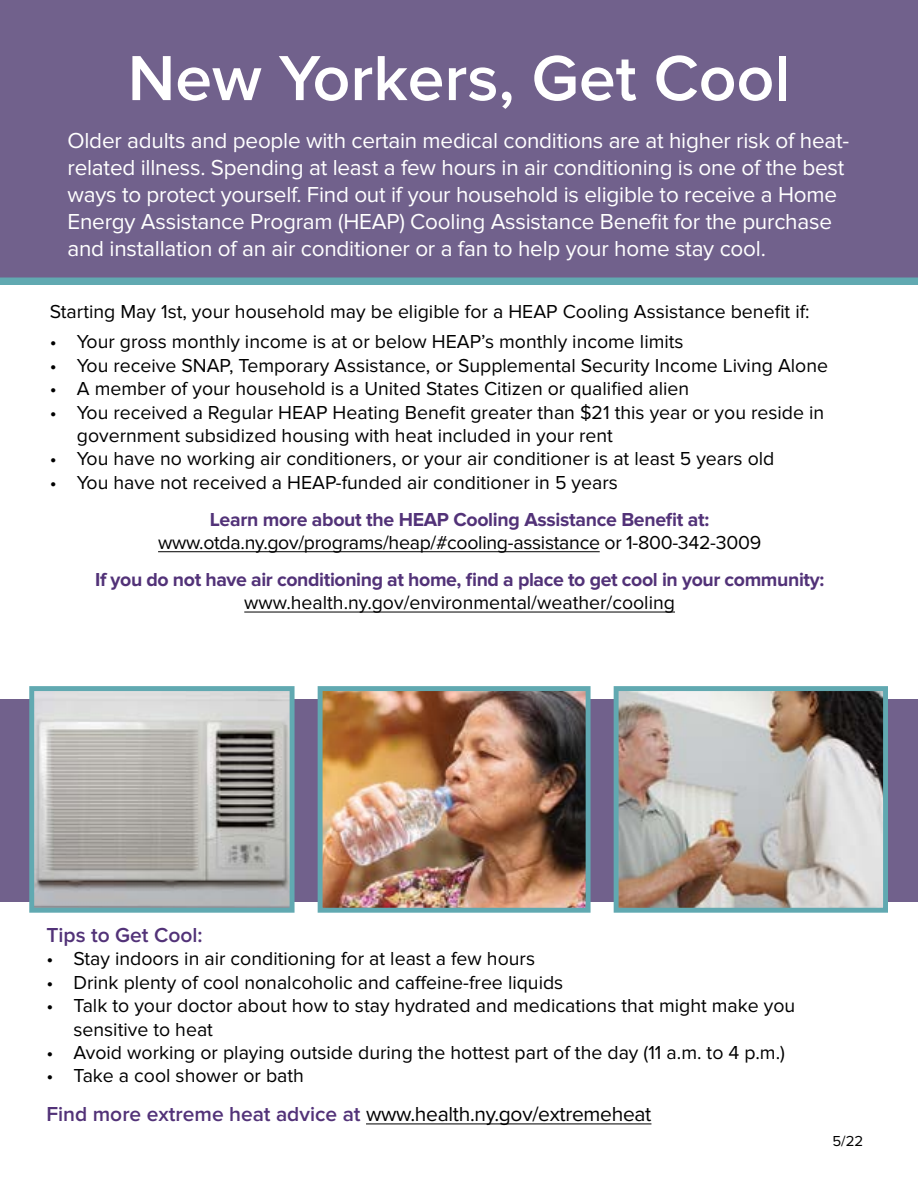
<style>
.page{position:relative;width:918px;height:1188px;background:#fff}
.page>*{position:absolute;margin:0;border:0;box-sizing:border-box;transform-origin:0 0}
.t1{font:600 66px "Proxima Nova";color:#fff}
.t2{font:22.5px/27px "Proxima Nova";letter-spacing:-.01em;color:#fff}
.t3{font:21px "Proxima Nova";letter-spacing:-.015em;color:#000}
.t4{font:600 21px "Proxima Nova";color:#523278}
.t5{font:19.5px/23.4px "Proxima Nova";color:#000}
.t6{font:700 19.5px "Proxima Nova";letter-spacing:-.02em;color:#523278}
.t7{font:15px "Proxima Nova";color:#000}
.s1{font-weight:600;color:#523278}
</style>
<div class="page">
<div style="left:0;top:0;width:918px;height:278px;background:#71618c"></div>
<div style="left:0;top:700px;width:918px;height:202px;background:#71618c"></div>
<hr style="left:158px;top:551px;width:442px;height:1px;background:#000">
<hr style="left:244px;top:612px;width:431px;height:1px;background:#000">
<hr style="left:366px;top:1124px;width:285px;height:1px;background:#000">
<img style="left:35px;top:692px;width:254px;height:215px">
<div style="left:29px;top:686px;width:266px;height:227px;border:5px solid #61a9b1"></div>
<img style="left:324px;top:692px;width:261px;height:215px">
<div style="left:318px;top:686px;width:273px;height:227px;border:5px solid #61a9b1"></div>
<img style="left:620px;top:692px;width:262px;height:215px">
<div style="left:614px;top:686px;width:274px;height:227px;border:5px solid #61a9b1"></div>
<div style="left:0;top:278px;width:918px;height:7px;background:#61a9b1"></div>
<h1 class="t1" style="left:128px;top:40px;width:664px">New Yorkers, Get Cool</h1>
<p class="t2" style="left:68px;top:128px;width:783px">Older adults and people with certain medical conditions are at higher risk of heat&shy;related illness. Spending at least a few hours in air conditioning is one of the best ways to protect yourself. Find out if your household is eligible to receive a Home Energy Assistance Program (HEAP) Cooling Assistance Benefit for the purchase and installation of an air conditioner or a fan to help your home stay cool.</p>
<p class="t5" style="left:50px;top:300px;width:761px">Starting May 1st, your household may be eligible for a HEAP Cooling Assistance benefit if:</p>
<p class="t5" style="left:50px;top:331px;width:635px">• Your gross monthly income is at or below HEAP’s monthly income limits</p>
<p class="t5" style="left:50px;top:354px;width:780px">• You receive SNAP, Temporary Assistance, or Supplemental Security Income Living Alone</p>
<p class="t5" style="left:50px;top:377px;width:641px">• A member of your household is a United States Citizen or qualified alien</p>
<p class="t5" style="left:77px;top:401px;width:749px;text-indent:-27px">• You received a Regular HEAP Heating Benefit greater than $21 this year or you reside in government subsidized housing with heat included in your rent</p>
<p class="t5" style="left:50px;top:448px;width:726px">• You have no working air conditioners, or your air conditioner is at least 5 years old</p>
<p class="t5" style="left:50px;top:471px;width:570px">• You have not received a HEAP-funded air conditioner in 5 years</p>
<p class="t6" style="left:210px;top:508px;width:501px">Learn more about the HEAP Cooling Assistance Benefit at:</p>
<p class="t5" style="left:158px;top:531px;width:605px">www.otda.ny.gov/programs/heap/#cooling-assistance or 1-800-342-3009</p>
<p class="t6" style="left:95px;top:568px;width:731px">If you do not have air conditioning at home, find a place to get cool in your community:</p>
<p class="t5" style="left:244px;top:592px;width:432px">www.health.ny.gov/environmental/weather/cooling</p>
<p class="t4" style="left:46px;top:923px;width:158px">Tips to Get Cool:</p>
<p class="t5" style="left:46px;top:948px;width:490px">• Stay indoors in air conditioning for at least a few hours</p>
<p class="t5" style="left:46px;top:971px;width:518px">• Drink plenty of cool nonalcoholic and caffeine-free liquids</p>
<p class="t5" style="left:73px;top:994px;width:723px;text-indent:-27px">• Talk to your doctor about how to stay hydrated and medications that might make you sensitive to heat</p>
<p class="t5" style="left:46px;top:1041px;width:740px">• Avoid working or playing outside during the hottest part of the day (11 a.m. to 4 p.m.)</p>
<p class="t5" style="left:46px;top:1065px;width:259px">• Take a cool shower or bath</p>
<p class="t3" style="left:46px;top:1102px;width:607px"><span class="s1">Find more extreme heat advice at</span> www.health.ny.gov/extremeheat</p>
<p class="t7" style="left:832px;top:1132px;width:32px">5/22</p>
</div>
